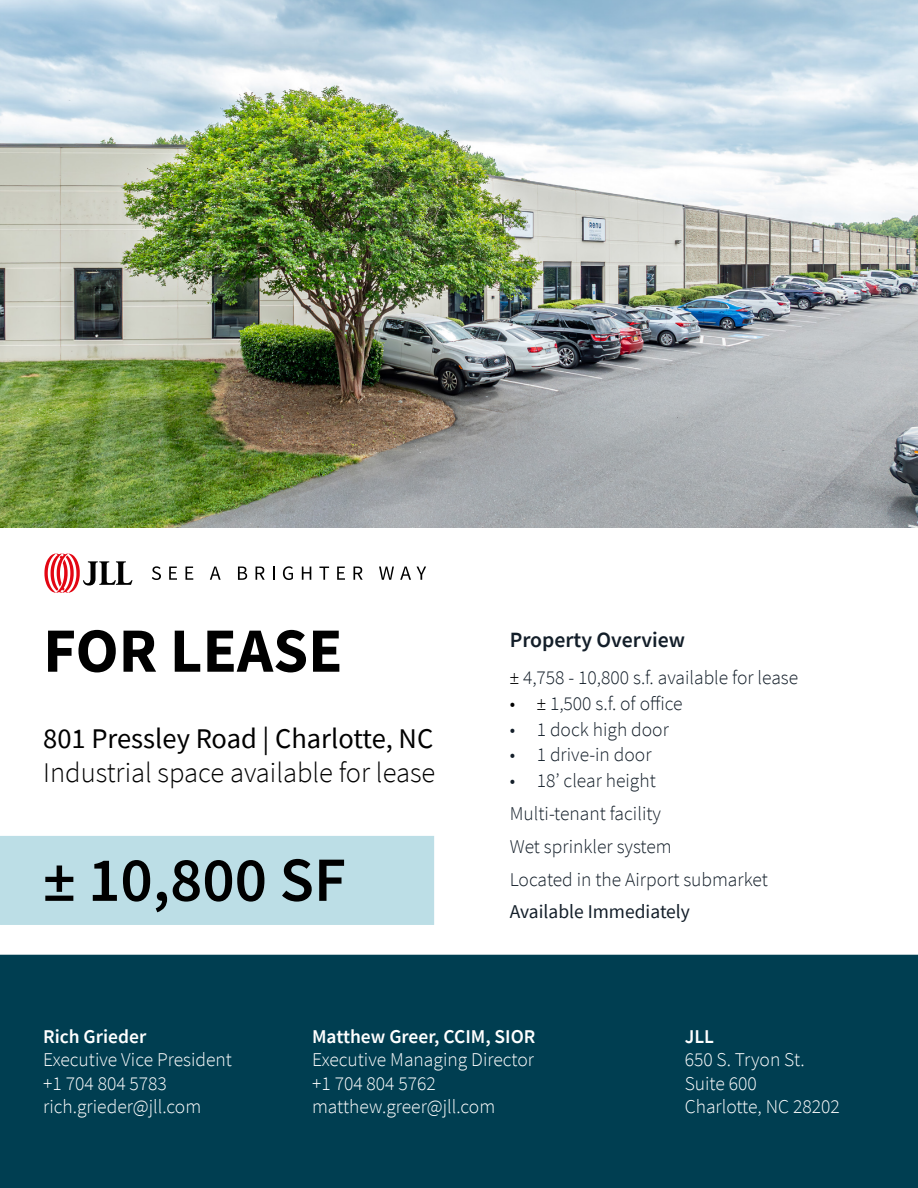
<style>
.page{position:relative;width:918px;height:1188px;background:#fff}
.page>*{position:absolute;margin:0;border:0;box-sizing:border-box;transform-origin:0 0}
.t1{font:600 63px "Source Sans Pro";color:#000}
.t2{font:700 63px "Source Sans Pro";color:#000}
.t3{font:300 28.5px "Source Sans Pro";color:#000}
.t4{font:28.5px "Source Sans Pro";color:#000}
.t5{font:600 21.75px "Source Sans Pro";color:#131e29}
.t6{font:300 19.5px/33px "Source Sans Pro";color:#131e29}
.t7{font:300 19.5px/23.4px "Source Sans Pro";color:#fff}
.t8{font:600 19.5px "Source Sans Pro";color:#fff}
.t9{font:19.5px "Source Sans Pro";color:#131e29}
.s1{color:#000}
</style>
<div class="page">
<svg style="left:152px;top:566px;width:9px;height:14px"></svg>
<svg style="left:169px;top:567px;width:8px;height:13px"></svg>
<svg style="left:185px;top:567px;width:8px;height:13px"></svg>
<svg style="left:210px;top:567px;width:11px;height:13px"></svg>
<svg style="left:238px;top:567px;width:9px;height:13px"></svg>
<svg style="left:256px;top:567px;width:9px;height:13px"></svg>
<svg style="left:273px;top:567px;width:1px;height:13px"></svg>
<svg style="left:283px;top:566px;width:10px;height:14px"></svg>
<svg style="left:302px;top:567px;width:9px;height:13px"></svg>
<svg style="left:319px;top:567px;width:10px;height:13px"></svg>
<svg style="left:337px;top:567px;width:8px;height:13px"></svg>
<svg style="left:353px;top:567px;width:10px;height:13px"></svg>
<svg style="left:379px;top:567px;width:15px;height:13px"></svg>
<svg style="left:400px;top:567px;width:11px;height:13px"></svg>
<svg style="left:417px;top:567px;width:9px;height:13px"></svg>
<svg style="left:44px;top:554px;width:89px;height:39px"></svg>
<div style="left:1px;top:837px;width:432px;height:87px;background:#bcdee6"></div>
<div style="left:0;top:836px;width:434px;height:89px;border:2px solid #bcdee6"></div>
<div style="left:1px;top:955px;width:916px;height:232px;background:#003e51"></div>
<div style="left:0;top:955px;width:918px;height:233px;border:2px solid #003e51"></div>
<img style="left:0;top:0;width:918px;height:527px">
<h1 class="t2" style="left:43px;top:608px;width:301px">FOR LEASE</h1>
<h2 class="t4" style="left:43px;top:720px;width:392px">801 Pressley Road | Charlotte, NC</h2>
<h2 class="t3" style="left:43px;top:755px;width:394px">Industrial space available for lease</h2>
<h1 class="t1" style="left:43px;top:839px;width:304px">± 10,800 SF</h1>
<p class="t5" style="left:510px;top:625px;width:177px">Property Overview</p>
<p class="t6" style="left:510px;top:662px;width:290px"><span class="s1">±</span> 4,758 - 10,800 s.f. available for lease</p>
<p class="t6" style="left:510px;top:687px;width:174px"><span class="s1">• ±</span> 1,500 s.f. of office</p>
<p class="t6" style="left:510px;top:713px;width:161px">• 1 dock high door</p>
<p class="t6" style="left:510px;top:738px;width:143px">• 1 drive-in door</p>
<p class="t6" style="left:510px;top:764px;width:260px">• 18’ clear height<br>Multi-tenant facility<br>Wet sprinkler system<br>Located in the Airport submarket</p>
<p class="t9" style="left:510px;top:900px;width:182px">Available Immediately</p>
<p class="t8" style="left:43px;top:1023px;width:105px">Rich Grieder</p>
<p class="t7" style="left:43px;top:1048px;width:190px">Executive Vice President +1 704 804 5783 rich.grieder@jll.com</p>
<p class="t8" style="left:312px;top:1023px;width:225px">Matthew Greer, CCIM, SIOR</p>
<p class="t7" style="left:312px;top:1048px;width:223px">Executive Managing Director +1 704 804 5762 matthew.greer@jll.com</p>
<p class="t8" style="left:685px;top:1024px;width:31px">JLL</p>
<p class="t7" style="left:685px;top:1048px;width:157px">650 S. Tryon St.<br>Suite 600<br>Charlotte, NC 28202</p>
</div>
